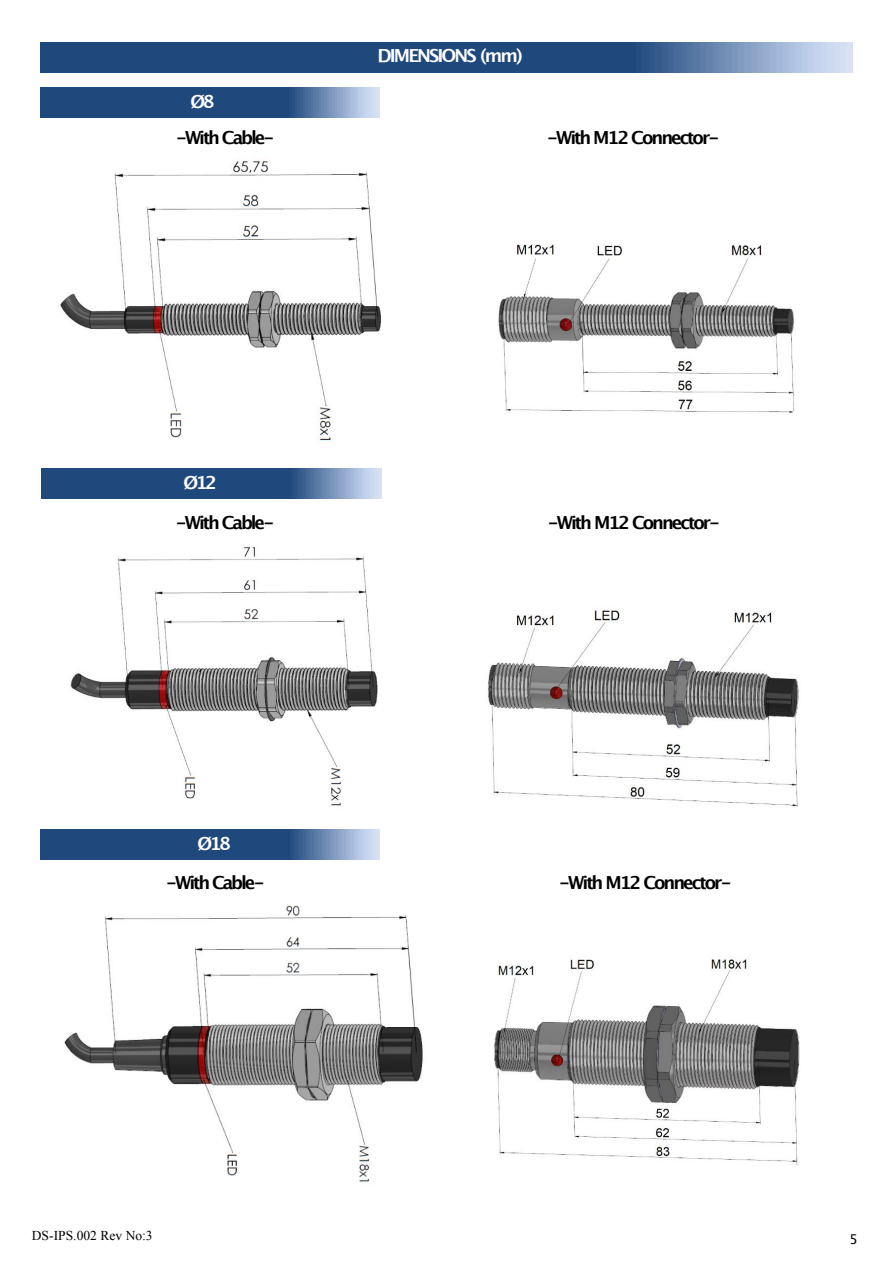
<style>
.page{position:relative;width:894px;height:1264px;background:#fff}
.page>*{position:absolute;margin:0;border:0;box-sizing:border-box;transform-origin:0 0}
.t1{font:700 18px "Lucida Grande";letter-spacing:-.11em;color:#000}
.t2{font:700 18px "Lucida Grande";letter-spacing:-.105em;color:#fff}
.t3{font:13.5px "Times New Roman";color:#000}
.t4{font:13.5px "Lucida Grande";color:#000}
</style>
<div class="page">
<svg style="left:40px;top:43px;width:811px;height:30px;background:#395e8e"></svg>
<svg style="left:41px;top:469px;width:340px;height:29px;background:#385e8e"></svg>
<svg style="left:41px;top:87px;width:338px;height:30px;background:#385e8e"></svg>
<svg style="left:40px;top:829px;width:339px;height:30px;background:#385e8e"></svg>
<img style="left:64px;top:905px;width:359px;height:277px">
<img style="left:60px;top:161px;width:321px;height:280px">
<img style="left:70px;top:546px;width:308px;height:260px">
<img style="left:498px;top:244px;width:296px;height:169px">
<img style="left:487px;top:610px;width:312px;height:197px">
<img style="left:494px;top:959px;width:306px;height:207px">
<p class="t2" style="left:190px;top:94px;width:26px">Ø8</p>
<p class="t2" style="left:377px;top:48px;width:147px">DIMENSIONS (mm)</p>
<p class="t1" style="left:176px;top:129px;width:101px">-With Cable-</p>
<p class="t1" style="left:546px;top:129px;width:174px">-With M12 Connector-</p>
<p class="t2" style="left:183px;top:475px;width:35px">Ø12</p>
<p class="t1" style="left:175px;top:514px;width:101px">-With Cable-</p>
<p class="t2" style="left:197px;top:835px;width:35px">Ø18</p>
<p class="t1" style="left:166px;top:874px;width:101px">-With Cable-</p>
<p class="t1" style="left:547px;top:515px;width:174px">-With M12 Connector-</p>
<p class="t1" style="left:558px;top:874px;width:174px">-With M12 Connector-</p>
<p class="t3" style="left:32px;top:1231px;width:122px">DS-IPS.002 Rev No:3</p>
<p class="t4" style="left:849px;top:1233px;width:10px">5</p>
</div>
